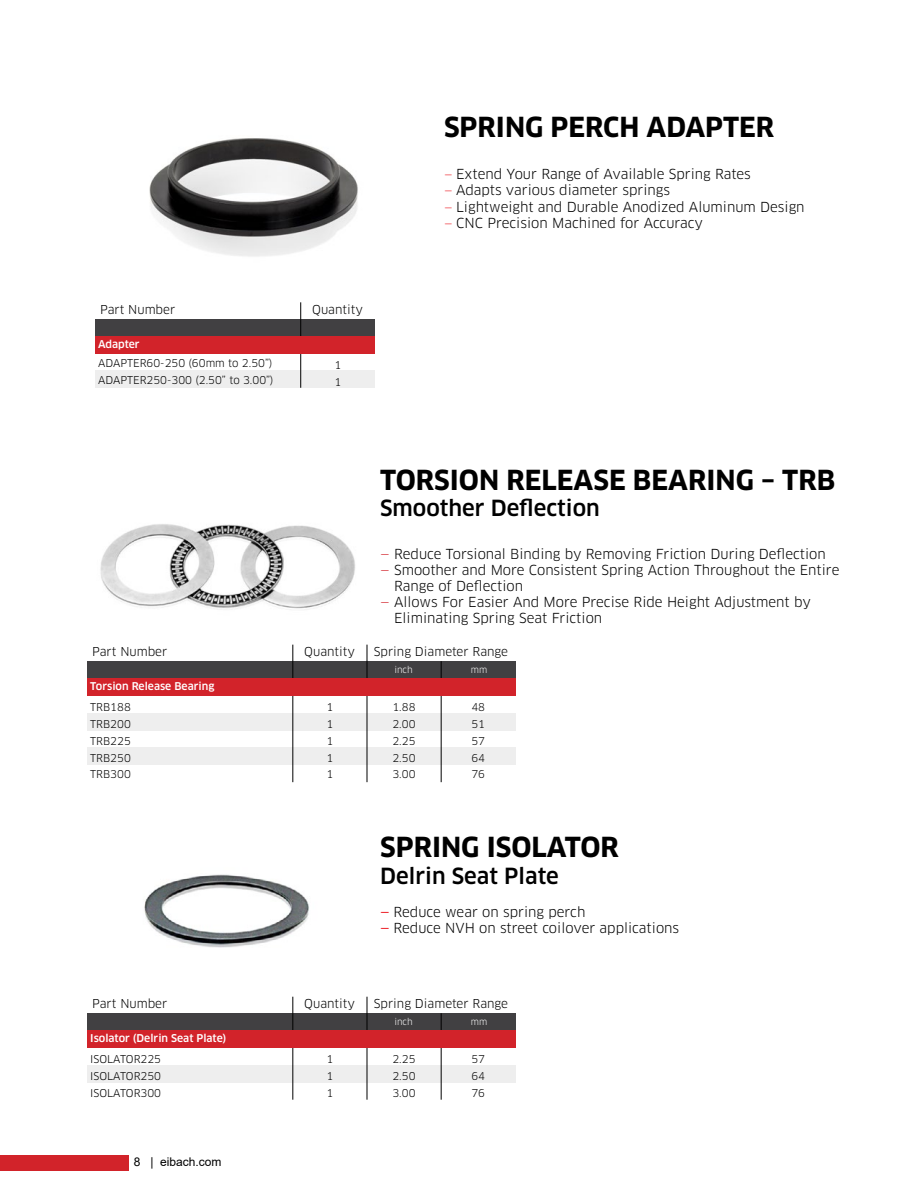
<style>
.page{position:relative;width:918px;height:1188px;background:#fff}
.page>*{position:absolute;margin:0;border:0;box-sizing:border-box;transform-origin:0 0}
.t1{font:700 27px "Clan OT";color:#000}
.t2{font:500 21.75px "Clan OT";color:#000}
.t3{font:13.5px/16.2px "Clan OT";color:#000}
.t4{font:12px "Clan OT";color:#000}
.t5{font:12px "Arial";color:#000}
.t6{font:10.5px/16.8px "Clan OT";color:#000;text-align:justify}
.t7{font:500 10.5px "Clan OT";color:#fff}
.t8{font:9px "Clan OT";color:#fff}
.s1{font-size:12px;color:#ed1d24}
.s2{color:#d2232a}
.s3{font-family:"Clan OT News";color:#ed1d24}
</style>
<div class="page">
<img style="left:100px;top:524px;width:255px;height:86px">
<div style="left:87px;top:713px;width:429px;height:17px;background:#eee"></div>
<div style="left:87px;top:1065px;width:429px;height:17px;background:#eee"></div>
<div style="left:87px;top:748px;width:429px;height:17px;background:#eee"></div>
<div style="left:87px;top:661px;width:429px;height:18px;background:#414042"></div>
<div style="left:87px;top:1013px;width:429px;height:18px;background:#414042"></div>
<hr style="left:441px;top:661px;width:1px;height:121px;background:#000">
<hr style="left:441px;top:1013px;width:1px;height:87px;background:#000">
<hr style="left:367px;top:645px;width:1px;height:137px;background:#000">
<hr style="left:367px;top:997px;width:1px;height:103px;background:#000">
<hr style="left:293px;top:645px;width:1px;height:137px;background:#000">
<hr style="left:293px;top:997px;width:1px;height:103px;background:#000">
<div style="left:87px;top:679px;width:429px;height:17px;background:#d2232a"></div>
<div style="left:87px;top:1031px;width:429px;height:17px;background:#d2232a"></div>
<img style="left:144px;top:874px;width:165px;height:74px">
<img style="left:149px;top:138px;width:209px;height:119px">
<div style="left:95px;top:371px;width:280px;height:17px;background:#eee"></div>
<div style="left:95px;top:319px;width:280px;height:17px;background:#414042"></div>
<hr style="left:300px;top:302px;width:1px;height:86px;background:#000">
<div style="left:95px;top:336px;width:280px;height:17px;background:#d2232a"></div>
<div style="left:0;top:1156px;width:129px;height:15px;background:#d2232a"></div>
<p class="t4" style="left:100px;top:302px;width:77px">Part Number</p>
<p class="t4" style="left:312px;top:302px;width:52px">Quantity</p>
<p class="t7" style="left:98px;top:338px;width:43px">Adapter</p>
<p class="t6" style="left:98px;top:355px;width:177px">ADAPTER60-250 (60mm to 2.50”)<br>ADAPTER250-300 (2.50” to 3.00”)</p>
<p class="t6" style="left:334px;top:357px;width:8px">1<br>1</p>
<h1 class="t1" style="left:444px;top:111px;width:332px">SPRING PERCH ADAPTER</h1>
<p class="t3" style="left:444px;top:166px;width:308px"><span class="s1">—</span> Extend Your Range of Available Spring Rates</p>
<p class="t3" style="left:444px;top:182px;width:228px"><span class="s1">—</span> Adapts various diameter springs</p>
<p class="t3" style="left:444px;top:198px;width:362px"><span class="s1">—</span> Lightweight and Durable Anodized Aluminum Design</p>
<p class="t3" style="left:444px;top:215px;width:261px"><span class="s1">—</span> CNC Precision Machined for Accuracy</p>
<p class="t4" style="left:92px;top:645px;width:77px">Part Number</p>
<p class="t7" style="left:90px;top:680px;width:126px">Torsion Release Bearing</p>
<p class="t6" style="left:90px;top:699px;width:42px">TRB188<br>TRB200<br>TRB225<br>TRB250<br>TRB300</p>
<p class="t4" style="left:92px;top:997px;width:77px">Part Number</p>
<p class="t7" style="left:90px;top:1032px;width:138px">Isolator (Delrin Seat Plate)</p>
<p class="t6" style="left:90px;top:1051px;width:72px">ISOLATOR225<br>ISOLATOR250<br>ISOLATOR300</p>
<p class="t5" style="left:134px;top:1153px;width:89px">8 | eibach.com</p>
<p class="t4" style="left:304px;top:645px;width:52px">Quantity</p>
<p class="t6" style="left:326px;top:699px;width:8px">1<br>1<br>1<br>1<br>1</p>
<h1 class="t1" style="left:380px;top:464px;width:457px">TORSION RELEASE BEARING – TRB</h1>
<h2 class="t2" style="left:380px;top:495px;width:221px">Smoother Deflection</h2>
<p class="t3" style="left:380px;top:545px;width:447px"><span class="s2">—</span> Reduce Torsional Binding by Removing Friction During Deflection</p>
<p class="t3" style="left:394px;top:562px;width:447px;text-indent:-14px"><span class="s2">—</span> Smoother and More Consistent Spring Action Throughout the Entire<br>Range of Deflection</p>
<p class="t3" style="left:394px;top:594px;width:418px;text-indent:-14px"><span class="s2">—</span> Allows For Easier And More Precise Ride Height Adjustment by<br>Eliminating Spring Seat Friction</p>
<p class="t4" style="left:374px;top:645px;width:136px">Spring Diameter Range</p>
<p class="t8" style="left:394px;top:664px;width:20px">inch</p>
<p class="t6" style="left:392px;top:699px;width:25px">1.88<br>2.00<br>2.25<br>2.50<br>3.00</p>
<p class="t8" style="left:471px;top:664px;width:18px">mm</p>
<p class="t6" style="left:471px;top:699px;width:15px">48<br>51<br>57<br>64<br>76</p>
<h1 class="t1" style="left:380px;top:832px;width:240px">SPRING ISOLATOR</h1>
<h2 class="t2" style="left:380px;top:863px;width:180px">Delrin Seat Plate</h2>
<p class="t3" style="left:380px;top:904px;width:207px"><span class="s3">—</span> Reduce wear on spring perch</p>
<p class="t3" style="left:380px;top:920px;width:300px"><span class="s3">—</span> Reduce NVH on street coilover applications</p>
<p class="t4" style="left:304px;top:997px;width:52px">Quantity</p>
<p class="t6" style="left:326px;top:1051px;width:8px">1<br>1<br>1</p>
<p class="t4" style="left:374px;top:997px;width:136px">Spring Diameter Range</p>
<p class="t8" style="left:394px;top:1016px;width:20px">inch</p>
<p class="t6" style="left:392px;top:1051px;width:25px">2.25<br>2.50<br>3.00</p>
<p class="t8" style="left:471px;top:1016px;width:18px">mm</p>
<p class="t6" style="left:471px;top:1051px;width:15px">57<br>64<br>76</p>
</div>
